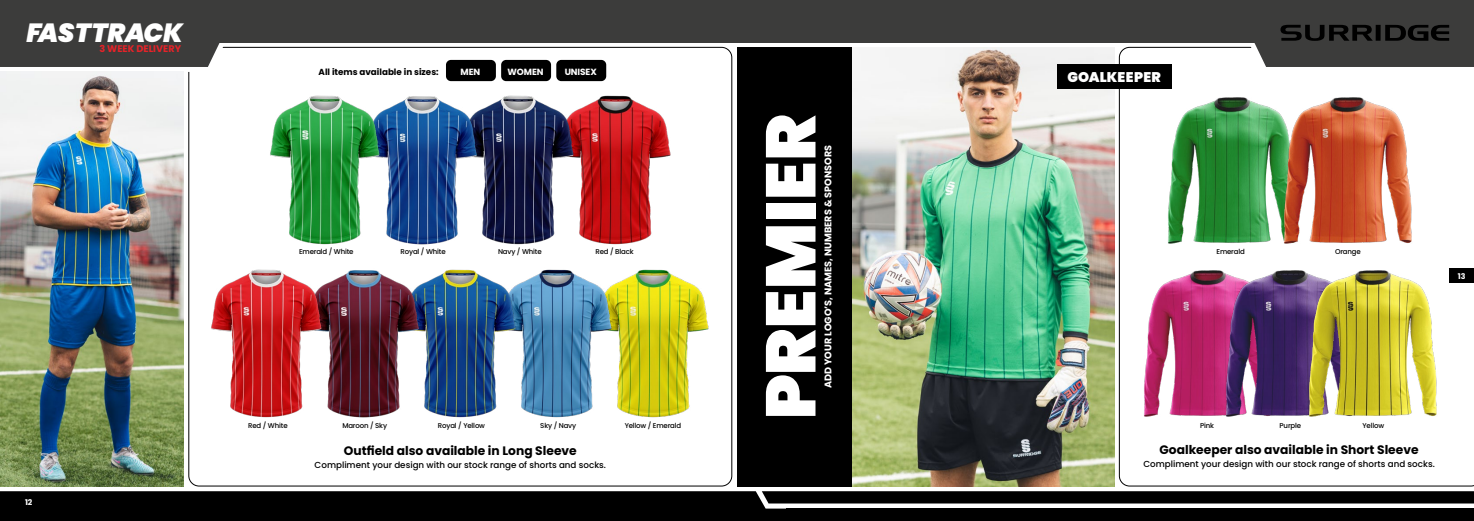
<style>
.page{position:relative;width:1474px;height:521px;background:#fff}
.page>*{position:absolute;margin:0;border:0;box-sizing:border-box;transform-origin:0 0}
.t1{font:900 70px "Poppins";color:#fff}
.t2{font:italic 900 26.25px "Poppins";color:#fff}
.t3{font:900 14px "Poppins";letter-spacing:.01em;color:#fff}
.t4{font:700 12.25px "Poppins";color:#000}
.t5{font:700 9.62px "Poppins";color:#fff}
.t6{font:700 9.62px "Poppins";color:#e52329}
.t7{font:700 9.01px "Poppins";letter-spacing:-.01em;color:#fff}
.t8{font:500 8.75px "Poppins";color:#000}
.t9{font:700 8.75px "Poppins";color:#000}
.t10{font:700 7.88px "Poppins";color:#fff}
.t11{font:500 7px "Poppins";letter-spacing:-.025em;color:#000}
</style>
<div class="page">
<svg style="left:1119px;top:47px;width:354px;height:439px"></svg>
<img style="left:851px;top:47px;width:263px;height:439px">
<svg style="left:0;top:42px;width:238px;height:32px"></svg>
<div style="left:0;top:0;width:737px;height:42px;background:#3c3c3b"></div>
<svg style="left:0;top:491px;width:1473px;height:30px"></svg>
<div style="left:737px;top:0;width:736px;height:42px;background:#3c3c3b"></div>
<div style="left:737px;top:47px;width:114px;height:439px;background:#000"></div>
<img style="left:613px;top:269px;width:96px;height:149px">
<img style="left:574px;top:95px;width:97px;height:150px">
<img style="left:516px;top:269px;width:97px;height:149px">
<img style="left:478px;top:95px;width:96px;height:150px">
<img style="left:419px;top:269px;width:97px;height:149px">
<img style="left:322px;top:270px;width:97px;height:148px">
<img style="left:211px;top:269px;width:111px;height:149px">
<img style="left:381px;top:96px;width:97px;height:149px">
<img style="left:270px;top:95px;width:111px;height:150px">
<div style="left:446px;top:60px;width:50px;height:21px;background:#000;border-radius:5px"></div>
<div style="left:501px;top:60px;width:50px;height:21px;background:#000;border-radius:5px"></div>
<div style="left:556px;top:60px;width:50px;height:21px;background:#000;border-radius:5px"></div>
<img style="left:1165px;top:91px;width:115px;height:154px">
<img style="left:1280px;top:91px;width:133px;height:154px">
<img style="left:1141px;top:264px;width:81px;height:154px">
<img style="left:1222px;top:264px;width:84px;height:154px">
<img style="left:1306px;top:264px;width:132px;height:154px">
<img style="left:0;top:72px;width:184px;height:414px">
<div style="left:1449px;top:268px;width:24px;height:15px;background:#000"></div>
<svg style="left:1236px;top:24px;width:237px;height:50px"></svg>
<div style="left:1375px;top:25px;width:5px;height:16px;background:#000"></div>
<div style="left:1057px;top:64px;width:114px;height:25px;background:#000"></div>
<h2 class="t2" style="left:26px;top:18px;width:158px">FASTTRACK</h2>
<h3 class="t6" style="left:99px;top:43px;width:83px">3 WEEK DELIVERY</h3>
<p class="t9" style="left:318px;top:66px;width:122px">All items available in sizes:</p>
<p class="t7" style="left:460px;top:66px;width:21px">MEN</p>
<p class="t7" style="left:507px;top:66px;width:38px">WOMEN</p>
<p class="t7" style="left:564px;top:66px;width:34px">UNISEX</p>
<p class="t10" style="left:25px;top:498px;width:9px">12</p>
<p class="t11" style="left:299px;top:248px;width:56px">Emerald / White</p>
<p class="t11" style="left:400px;top:248px;width:47px">Royal / White</p>
<p class="t11" style="left:498px;top:248px;width:45px">Navy / White</p>
<p class="t11" style="left:595px;top:248px;width:40px">Red / Black</p>
<p class="t11" style="left:248px;top:421px;width:41px">Red / White</p>
<p class="t11" style="left:342px;top:421px;width:46px">Maroon / Sky</p>
<p class="t11" style="left:438px;top:421px;width:49px">Royal / Yellow</p>
<p class="t11" style="left:540px;top:421px;width:37px">Sky / Navy</p>
<p class="t11" style="left:624px;top:421px;width:58px">Yellow / Emerald</p>
<h3 class="t4" style="left:344px;top:444px;width:234px">Outfield also available in Long Sleeve</h3>
<p class="t8" style="left:315px;top:459px;width:293px">Compliment your design with our stock range of shorts and socks.</p>
<h1 class="t1" style="left:750px;top:419px;width:307px;rotate:-90deg">PREMIER</h1>
<h3 class="t5" style="left:822px;top:388px;width:244px;rotate:-90deg">ADD YOUR LOGO’S, NAMES, NUMBERS &amp; SPONSORS</h3>
<h3 class="t3" style="left:1067px;top:69px;width:95px">GOALKEEPER</h3>
<p class="t11" style="left:1216px;top:248px;width:30px">Emerald</p>
<p class="t11" style="left:1334px;top:248px;width:27px">Orange</p>
<p class="t10" style="left:1457px;top:271px;width:9px">13</p>
<p class="t11" style="left:1200px;top:422px;width:15px">Pink</p>
<p class="t11" style="left:1279px;top:422px;width:23px">Purple</p>
<p class="t11" style="left:1362px;top:422px;width:23px">Yellow</p>
<h3 class="t4" style="left:1159px;top:443px;width:260px">Goalkeeper also available in Short Sleeve</h3>
<p class="t8" style="left:1143px;top:458px;width:293px">Compliment your design with our stock range of shorts and socks.</p>
</div>
